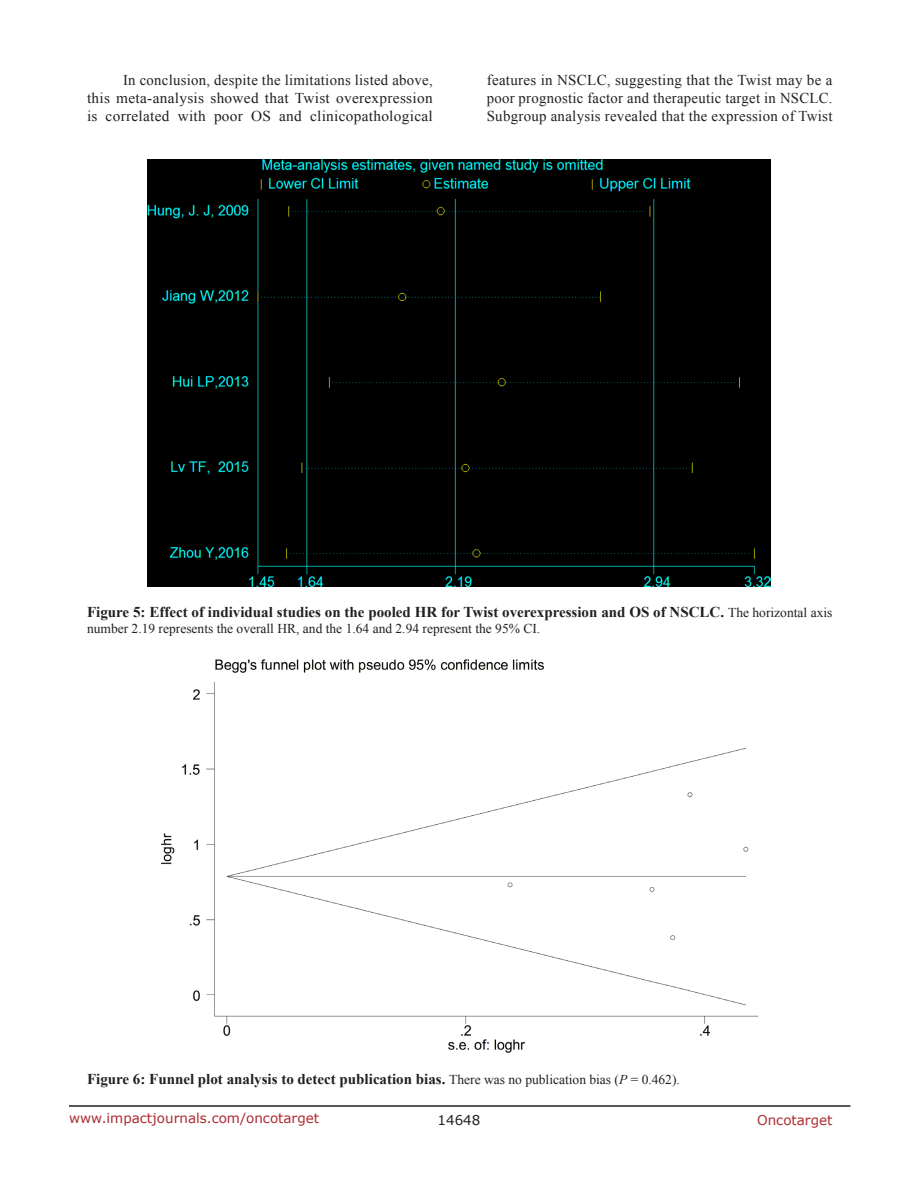
<style>
.page{position:relative;width:918px;height:1188px;background:#fff}
.page>*{position:absolute;margin:0;border:0;box-sizing:border-box;transform-origin:0 0}
.BodyText{font:15px/18px "Times New Roman";letter-spacing:.02em;color:#231f20;text-align:justify}
.FigureText{font:700 15px "Times New Roman";color:#231f20}
.FigureText-2{font:13.5px "Times New Roman";color:#231f20}
.t1{font:13.5px "Verdana";color:#ac2b31}
.t2{font:13.5px "Verdana";color:#231f20}
.s1{font-weight:400;font-size:13.5px}
.s2{font-weight:400;font-style:italic;font-size:13.5px}
</style>
<div class="page">
<hr style="left:69px;top:1105px;width:781px;height:2px;background:#231f20">
<div style="left:147px;top:159px;width:624px;height:427px;background:#000"></div>
<img style="left:161px;top:659px;width:597px;height:393px">
<p class="BodyText" style="left:87px;top:71px;width:347px;text-indent:36px">In conclusion, despite the limitations listed above, this meta-analysis showed that Twist overexpression is correlated with poor OS and clinicopathological</p>
<p class="BodyText" style="left:487px;top:71px;width:347px">features in NSCLC, suggesting that the Twist may be a poor prognostic factor and therapeutic target in NSCLC.<br>Subgroup analysis revealed that the expression of Twist</p>
<p class="FigureText" style="left:87px;top:601px;width:747px">Figure 5: Effect of individual studies on the pooled HR for Twist overexpression and OS of NSCLC. <span class="s1">The horizontal axis</span></p>
<p class="FigureText-2" style="left:87px;top:619px;width:455px">number 2.19 represents the overall HR, and the 1.64 and 2.94 represent the 95% CI.</p>
<p class="FigureText" style="left:87px;top:1069px;width:594px">Figure 6: Funnel plot analysis to detect publication bias. <span class="s1">There was no publication bias (</span><span class="s2">P</span> <span class="s1">= 0.462).</span></p>
<p class="t1" style="left:69px;top:1109px;width:252px">www.impactjournals.com/oncotarget</p>
<p class="t2" style="left:438px;top:1111px;width:44px">14648</p>
<p class="t1" style="left:757px;top:1111px;width:77px">Oncotarget</p>
</div>
